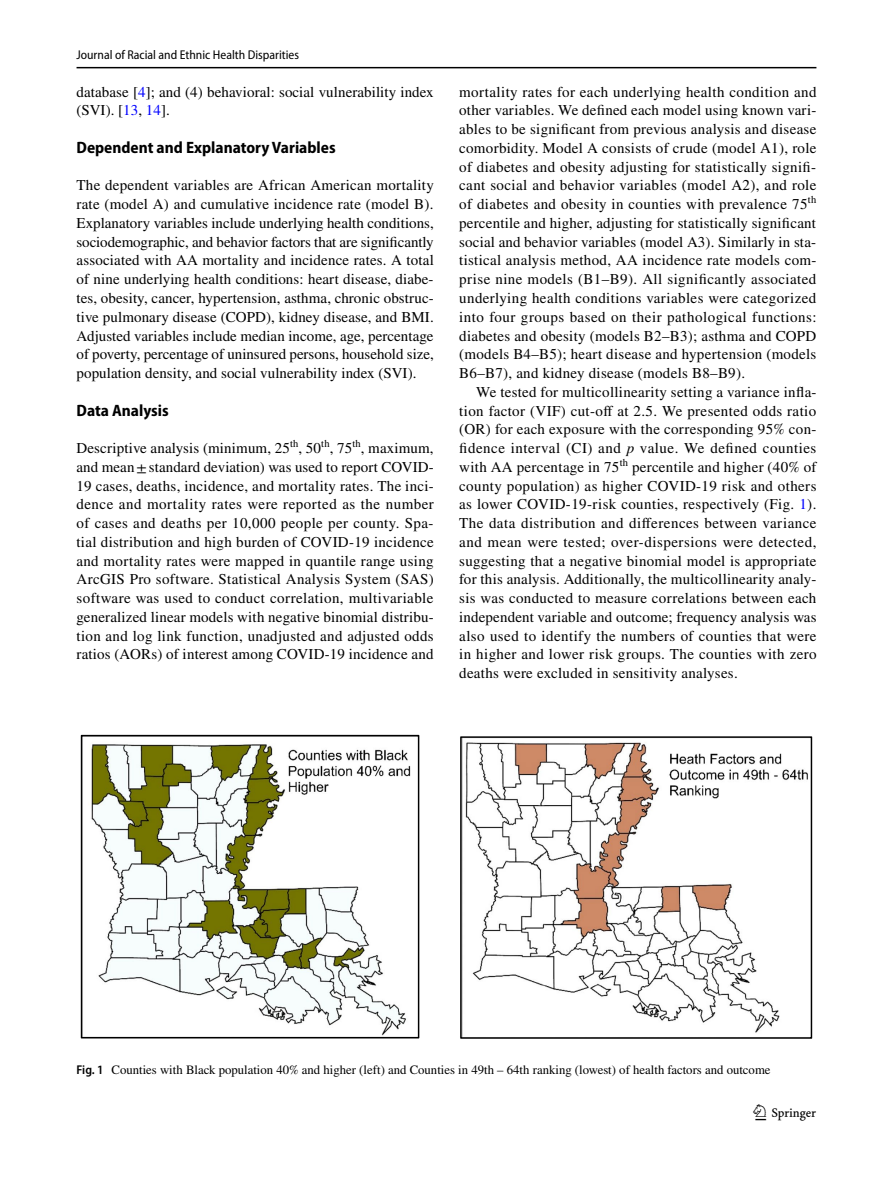
<style>
.page{position:relative;width:893px;height:1187px;background:#fff}
.page>*{position:absolute;margin:0;border:0;box-sizing:border-box;transform-origin:0 0}
.t1{font:22.5px "Springnew Regular 3";color:#000}
.t2{font:700 semi-condensed 16.5px "Myriad Pro";color:#000}
.t3{font:15px/18.8px "STIX";letter-spacing:.01em;color:#000;text-align:justify}
.t4{font:12.75px "STIX";color:#000}
.t5{font:semi-condensed 12.75px "Myriad Pro";color:#000}
.s1{color:#00f}
.s2{font-style:italic}
.s3{font-family:"Myriad Pro";font-weight:600;font-stretch:semi-condensed}
</style>
<div class="page">
<hr style="left:77px;top:67px;width:739px;height:1px;background:#000">
<svg style="left:460px;top:736px;width:352px;height:302px"></svg>
<svg style="left:81px;top:734px;width:338px;height:304px"></svg>
<p class="t5" style="left:77px;top:48px;width:224px">Journal of Racial and Ethnic Health Disparities</p>
<p class="t3" style="left:77px;top:83px;width:359px">database [<span class="s1">4</span>]; and (4) behavioral: social vulnerability index (SVI). [<span class="s1">13</span>, <span class="s1">14</span>].</p>
<p class="t2" style="left:77px;top:138px;width:261px">Dependent and Explanatory Variables</p>
<p class="t3" style="left:77px;top:177px;width:359px">The dependent variables are African American mortality rate (model A) and cumulative incidence rate (model B).<br>Explanatory variables include underlying health conditions, sociodemographic, and behavior factors that are significantly associated with AA mortality and incidence rates. A total of nine underlying health conditions: heart disease, diabe&shy;tes, obesity, cancer, hypertension, asthma, chronic obstruc&shy;tive pulmonary disease (COPD), kidney disease, and BMI.<br>Adjusted variables include median income, age, percentage of poverty, percentage of uninsured persons, household size, population density, and social vulnerability index (SVI).</p>
<p class="t2" style="left:77px;top:401px;width:94px">Data Analysis</p>
<p class="t3" style="left:77px;top:439px;width:359px">Descriptive analysis (minimum, 25<sup>th</sup>, 50<sup>th</sup>, 75<sup>th</sup>, maximum, and mean±standard deviation) was used to report COVID-19 cases, deaths, incidence, and mortality rates. The inci&shy;dence and mortality rates were reported as the number of cases and deaths per 10,000 people per county. Spa&shy;tial distribution and high burden of COVID-19 incidence and mortality rates were mapped in quantile range using ArcGIS Pro software. Statistical Analysis System (SAS) software was used to conduct correlation, multivariable generalized linear models with negative binomial distribu&shy;tion and log link function, unadjusted and adjusted odds ratios (AORs) of interest among COVID-19 incidence and</p>
<p class="t3" style="left:459px;top:83px;width:359px">mortality rates for each underlying health condition and other variables. We defined each model using known vari&shy;ables to be significant from previous analysis and disease comorbidity. Model A consists of crude (model A1), role of diabetes and obesity adjusting for statistically signifi&shy;cant social and behavior variables (model A2), and role of diabetes and obesity in counties with prevalence 75<sup>th </sup>percentile and higher, adjusting for statistically significant social and behavior variables (model A3). Similarly in sta&shy;tistical analysis method, AA incidence rate models com&shy;prise nine models (B1–B9). All significantly associated underlying health conditions variables were categorized into four groups based on their pathological functions: diabetes and obesity (models B2–B3); asthma and COPD (models B4–B5); heart disease and hypertension (models B6–B7), and kidney disease (models B8–B9).</p>
<p class="t3" style="left:459px;top:383px;width:359px;text-indent:17px">We tested for multicollinearity setting a variance infla&shy;tion factor (VIF) cut-off at 2.5. We presented odds ratio (OR) for each exposure with the corresponding 95% con&shy;fidence interval (CI) and <span class="s2">p</span> value. We defined counties with AA percentage in 75<sup>th</sup> percentile and higher (40% of county population) as higher COVID-19 risk and others as lower COVID-19-risk counties, respectively (Fig. <span class="s1">1</span>).<br>The data distribution and differences between variance and mean were tested; over-dispersions were detected, suggesting that a negative binomial model is appropriate for this analysis. Additionally, the multicollinearity analy&shy;sis was conducted to measure correlations between each independent variable and outcome; frequency analysis was also used to identify the numbers of counties that were in higher and lower risk groups. The counties with zero deaths were excluded in sensitivity analyses.</p>
<p class="t4" style="left:77px;top:1060px;width:696px"><span class="s3">Fig. 1</span> Counties with Black population 40% and higher (left) and Counties in 49th – 64th ranking (lowest) of health factors and outcome</p>
<h1 class="t1" style="left:755px;top:1104px;width:62px">1 3</h1>
</div>
